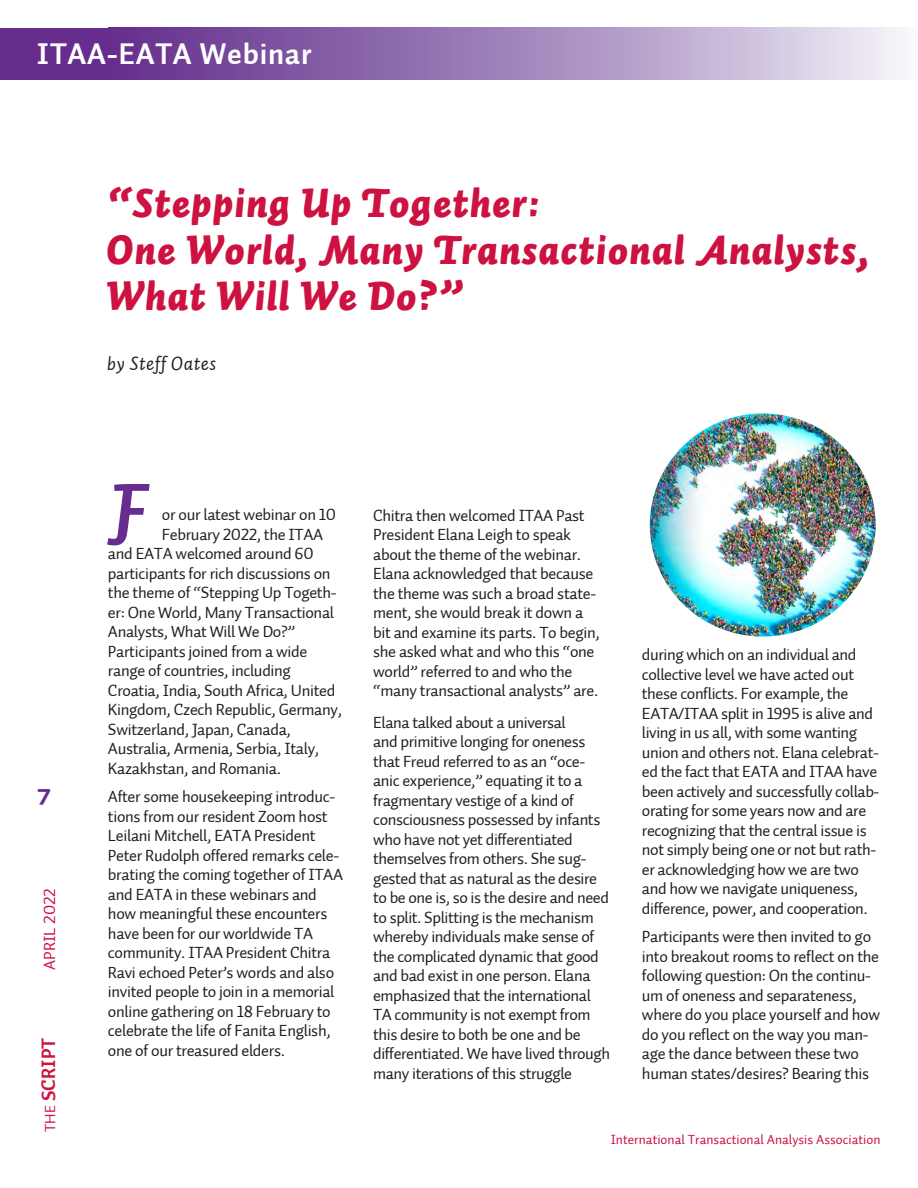
<style>
.page{position:relative;width:918px;height:1188px;background:#fff}
.page>*{position:absolute;margin:0;border:0;box-sizing:border-box;transform-origin:0 0}
.Initial_Cap{font:75px "Auto 2 Bold Italic LF";color:#662d8e}
.HD_1{font:40.5px/46.5px "Auto 2 Black Italic LF";letter-spacing:.025em;color:#cd1141}
.Section_bar_HD{font:30px "Auto 2 Bold LF";letter-spacing:.025em;color:#fff}
.t1{font:30px "Auto 3 Bold Sm Cp";color:#662d8e}
.byline{font:19.5px "Auto 2 Italic LF";letter-spacing:.025em;color:#231f20}
.footer_date{font:700 19.5px "Auto 2";color:#cd1141}
.basic_body_text{font:16.5px/19.5px "Auto 2 Regular LF";letter-spacing:-.02em;color:#231f20}
.footer_date-2{font:16.5px "Auto 2 Regular LF";color:#cd1141}
.t2{font:13.5px "Auto 2 Regular LF";color:#cd1141}
.s1{font-family:"Auto 2 Regular LF";font-weight:400;font-size:15px}
</style>
<div class="page">
<div style="left:0;top:28px;width:126px;height:52px;background:#662d8e"></div>
<div style="left:109px;top:28px;width:809px;height:52px;background:linear-gradient(to right,#5d2788,#eeedf5)"></div>
<img style="left:650px;top:413px;width:226px;height:224px">
<p class="Section_bar_HD" style="left:37px;top:34px;width:276px">ITAA-EATA Webinar</p>
<p class="HD_1" style="left:107px;top:181px;width:764px">“Stepping Up Together:<br>One World, Many Transactional Analysts,<br>What Will We Do?”</p>
<h3 class="t1" style="left:36px;top:777px;width:17px">7</h3>
<p class="footer_date-2" style="left:39px;top:970px;width:83px;rotate:-90deg">APRIL 2022</p>
<p class="footer_date" style="left:36px;top:1132px;width:96px;rotate:-90deg"><span class="s1">THE</span> SCRIPT</p>
<p class="byline" style="left:107px;top:351px;width:111px">by Steff Oates</p>
<p class="Initial_Cap" style="left:111px;top:461px;width:37px">F</p>
<p class="basic_body_text" style="left:162px;top:505px;width:176px">or our latest webinar on 10</p>
<p class="basic_body_text" style="left:162px;top:525px;width:163px">February 2022, the ITAA</p>
<p class="basic_body_text" style="left:108px;top:544px;width:207px">and EATA welcomed around 60</p>
<p class="basic_body_text" style="left:108px;top:564px;width:224px">participants for rich discussions on</p>
<p class="basic_body_text" style="left:108px;top:583px;width:230px">the theme of “Stepping Up Togeth-</p>
<p class="basic_body_text" style="left:108px;top:603px;width:228px">er: One World, Many Transactional</p>
<p class="basic_body_text" style="left:108px;top:622px;width:189px">Analysts, What Will We Do?”</p>
<p class="basic_body_text" style="left:108px;top:642px;width:201px">Participants joined from a wide</p>
<p class="basic_body_text" style="left:108px;top:661px;width:185px">range of countries, including</p>
<p class="basic_body_text" style="left:108px;top:681px;width:229px">Croatia, India, South Africa, United</p>
<p class="basic_body_text" style="left:108px;top:700px;width:236px">Kingdom, Czech Republic, Germany,</p>
<p class="basic_body_text" style="left:108px;top:720px;width:184px">Switzerland, Japan, Canada,</p>
<p class="basic_body_text" style="left:108px;top:739px;width:213px">Australia, Armenia, Serbia, Italy,</p>
<p class="basic_body_text" style="left:108px;top:759px;width:175px">Kazakhstan, and Romania.</p>
<p class="basic_body_text" style="left:108px;top:787px;width:237px">After some housekeeping introduc&shy;tions from our resident Zoom host Leilani Mitchell, EATA President Peter Rudolph offered remarks cele&shy;brating the coming together of ITAA and EATA in these webinars and how meaningful these encounters have been for our worldwide TA community. ITAA President Chitra Ravi echoed Peter’s words and also invited people to join in a memorial online gathering on 18 February to celebrate the life of Fanita English, one of our treasured elders.</p>
<p class="basic_body_text" style="left:373px;top:506px;width:228px">Chitra then welcomed ITAA Past<br>President Elana Leigh to speak about the theme of the webinar.<br>Elana acknowledged that because the theme was such a broad state&shy;ment, she would break it down a bit and examine its parts. To begin, she asked what and who this “one world” referred to and who the “many transactional analysts” are.</p>
<p class="basic_body_text" style="left:373px;top:713px;width:239px">Elana talked about a universal<br>and primitive longing for oneness that Freud referred to as an “oce&shy;anic experience,” equating it to a fragmentary vestige of a kind of consciousness possessed by infants who have not yet differentiated themselves from others. She sug&shy;gested that as natural as the desire to be one is, so is the desire and need to split. Splitting is the mechanism whereby individuals make sense of the complicated dynamic that good and bad exist in one person. Elana emphasized that the international TA community is not exempt from this desire to both be one and be differentiated. We have lived through many iterations of this struggle</p>
<p class="basic_body_text" style="left:642px;top:645px;width:239px">during which on an individual and collective level we have acted out these conflicts. For example, the EATA/ITAA split in 1995 is alive and living in us all, with some wanting union and others not. Elana celebrat&shy;ed the fact that EATA and ITAA have been actively and successfully collab&shy;orating for some years now and are recognizing that the central issue is not simply being one or not but rath&shy;er acknowledging how we are two and how we navigate uniqueness, difference, power, and cooperation.</p>
<p class="basic_body_text" style="left:642px;top:927px;width:240px">Participants were then invited to go into breakout rooms to reflect on the following question: On the continu&shy;um of oneness and separateness, where do you place yourself and how do you reflect on the way you man&shy;age the dance between these two human states/desires? Bearing this</p>
<p class="t2" style="left:611px;top:1131px;width:271px">International Transactional Analysis Association</p>
</div>
